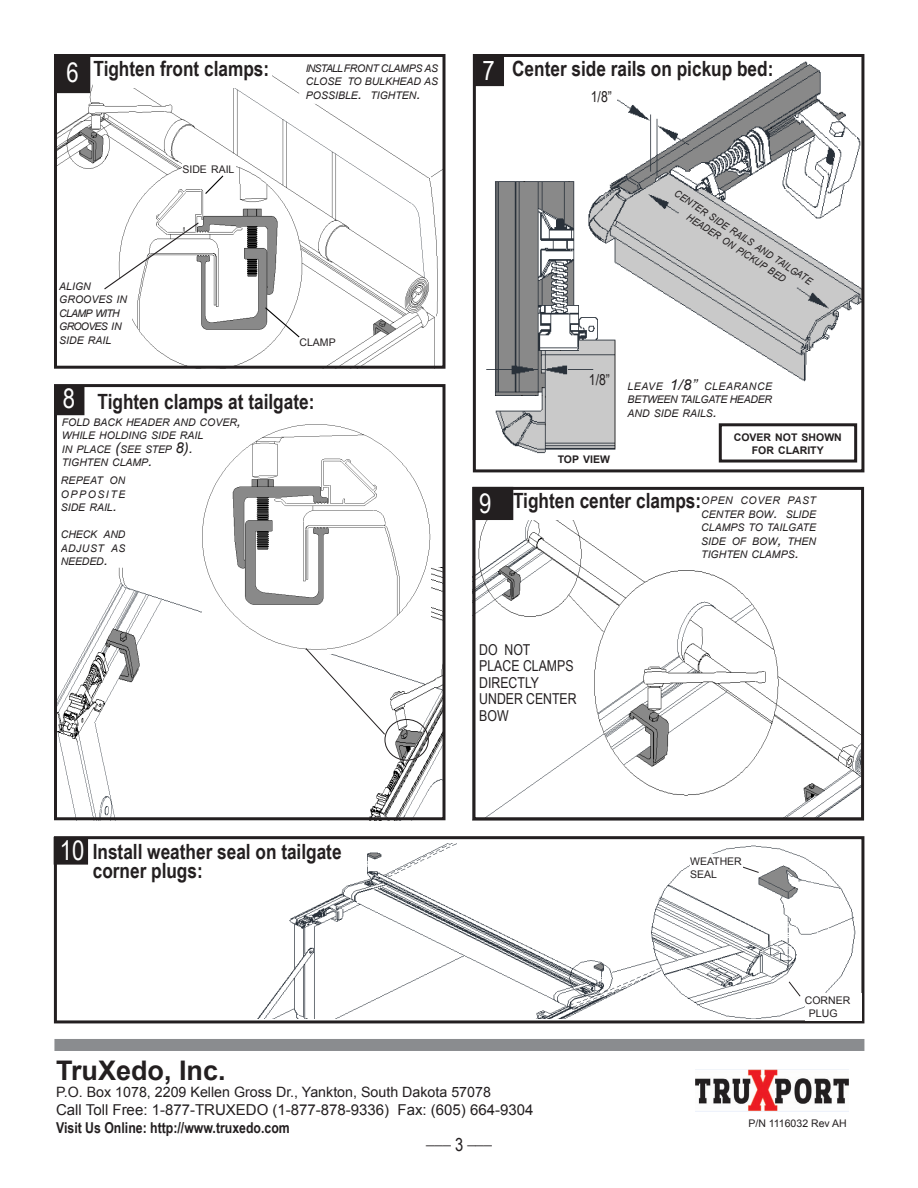
<style>
.page{position:relative;width:918px;height:1188px;background:#fff}
.page>*{position:absolute;margin:0;border:0;box-sizing:border-box;transform-origin:0 0}
.t1{font:700 27px "Arial";color:#231f20}
.Subhead_2{font:27px "Arial Narrow";color:#fff}
.Subhead_2-2{font:700 21px/19.5px "Arial Narrow";color:#231f20}
.Subhead_2-3{font:18px "Arial Narrow";color:#231f20}
.Label{font:15px "Arial";color:#231f20}
.Subhead_2-4{font:15px/16.5px "Arial Narrow";color:#231f20}
.Label-2{font:700 15px "Arial Narrow";color:#231f20}
.t2{font:14.25px "Arial";color:#231f20}
.Subhead_2-5{font:italic 10.5px/13.5px "Arial";color:#231f20;text-align:justify}
.Subhead_2-6{font:10.5px/13.5px "Arial";color:#231f20}
.Subhead_2-7{font:700 10.5px/13.5px "Arial";color:#231f20;text-align:center}
.t3{font:10.5px "Arial";color:#231f20}
.Subhead_2-8{font:italic 9.9px/12.9px "Arial";color:#231f20;text-align:center;scale:.92 1}
.s1{font-size:15px}
</style>
<div class="page">
<div style="left:54px;top:836px;width:810px;height:187px;border:3px solid #231f20"></div>
<img style="left:258px;top:843px;width:598px;height:175px">
<img style="left:58px;top:568px;width:384px;height:248px">
<img style="left:202px;top:424px;width:229px;height:230px">
<img style="left:477px;top:61px;width:383px;height:402px">
<div style="left:473px;top:54px;width:391px;height:418px;border:3px solid #231f20"></div>
<img style="left:476px;top:520px;width:384px;height:296px">
<img style="left:58px;top:66px;width:384px;height:299px">
<div style="left:56px;top:386px;width:28px;height:29px;background:#231f20"></div>
<div style="left:56px;top:55px;width:34px;height:38px;background:#231f20"></div>
<div style="left:476px;top:57px;width:28px;height:29px;background:#231f20"></div>
<div style="left:475px;top:56px;width:29px;height:30px;border:1px solid #231f20"></div>
<div style="left:479px;top:644px;width:98px;height:86px;background:#fff"></div>
<div style="left:54px;top:384px;width:392px;height:436px;border:3px solid #231f20"></div>
<div style="left:472px;top:487px;width:392px;height:333px;border:3px solid #231f20"></div>
<div style="left:557px;top:452px;width:55px;height:13px;background:#fff"></div>
<div style="left:182px;top:162px;width:54px;height:14px;background:#fff"></div>
<svg style="left:204px;top:175px;width:21px;height:20px"></svg>
<svg style="left:264px;top:306px;width:37px;height:33px"></svg>
<div style="left:93px;top:60px;width:179px;height:28px;background:#fff"></div>
<div style="left:59px;top:279px;width:73px;height:70px;background:#fff"></div>
<div style="left:54px;top:54px;width:392px;height:315px;border:3px solid #231f20"></div>
<div style="left:473px;top:487px;width:40px;height:33px;background:#231f20"></div>
<div style="left:719px;top:423px;width:138px;height:40px;border:3px solid #231f20"></div>
<div style="left:54px;top:837px;width:34px;height:27px;background:#231f20"></div>
<div style="left:805px;top:993px;width:56px;height:27px;background:#fff"></div>
<svg style="left:743px;top:860px;width:16px;height:13px"></svg>
<svg style="left:789px;top:981px;width:12px;height:16px"></svg>
<div style="left:690px;top:854px;width:53px;height:27px;background:#fff"></div>
<div style="left:54px;top:1039px;width:810px;height:12px;background:#8a8c8f"></div>
<svg style="left:103px;top:221px;width:97px;height:70px"></svg>
<div style="left:385px;top:719px;width:44px;height:41px;border:1px solid #231f20;border-radius:50%"></div>
<svg style="left:305px;top:648px;width:80px;height:87px"></svg>
<div style="left:300px;top:76px;width:43px;height:28px;background:#fff"></div>
<div style="left:306px;top:61px;width:132px;height:40px;background:#fff"></div>
<img style="left:695px;top:1070px;width:154px;height:41px">
<p class="Subhead_2" style="left:66px;top:53px;width:14px">6</p>
<p class="Subhead_2-2" style="left:93px;top:58px;width:177px">Tighten front clamps:</p>
<p class="Subhead_2-6" style="left:182px;top:163px;width:54px">SIDE RAIL</p>
<p class="Subhead_2-5" style="left:306px;top:62px;width:134px">INSTALLFRONT CLAMPS AS CLOSE TO BULKHEAD AS POSSIBLE<span class="s1">.</span> TIGHTEN<span class="s1">.</span></p>
<p class="Subhead_2-5" style="left:59px;top:279px;width:69px;text-align:left">ALIGN<br>GROOVES IN<br>CLAMP WITH<br>GROOVES IN<br>SIDE RAIL</p>
<p class="Subhead_2-6" style="left:300px;top:336px;width:38px">CLAMP</p>
<p class="Subhead_2" style="left:63px;top:379px;width:14px">8</p>
<p class="Subhead_2-2" style="left:98px;top:391px;width:218px">Tighten clamps at tailgate:</p>
<p class="Subhead_2-5" style="left:62px;top:416px;width:181px">FOLD BACK HEADER AND COVER<span class="s1">,<br></span>WHILE HOLDING SIDE RAIL</p>
<p class="Subhead_2-5" style="left:62px;top:443px;width:133px">IN PLACE <span class="s1">(</span>SEE STEP <span class="s1">8).</span></p>
<p class="Subhead_2-5" style="left:62px;top:456px;width:92px">TIGHTEN CLAMP<span class="s1">.</span></p>
<p class="Subhead_2-5" style="left:61px;top:474px;width:66px">REPEAT ON OPPOSITE SIDE RAIL<span class="s1">.</span></p>
<p class="Subhead_2-5" style="left:61px;top:528px;width:66px">CHECK AND ADJUST AS NEEDED<span class="s1">.</span></p>
<p class="Subhead_2" style="left:483px;top:50px;width:14px">7</p>
<p class="Subhead_2-2" style="left:512px;top:58px;width:263px">Center side rails on pickup bed:</p>
<p class="Subhead_2-4" style="left:591px;top:88px;width:23px">1/8”</p>
<p class="Subhead_2-8" style="left:679px;top:188px;width:179px;rotate:33deg">CENTER SIDE RAILS AND TAILGATE<br>HEADER ON PICKUP BED</p>
<p class="Subhead_2" style="left:479px;top:484px;width:14px">9</p>
<p class="Subhead_2-4" style="left:589px;top:370px;width:23px">1/8”</p>
<p class="Subhead_2-7" style="left:558px;top:453px;width:54px">TOP VIEW</p>
<p class="Subhead_2-5" style="left:628px;top:380px;width:146px">LEAVE <span class="s1">1/8”</span> CLEARANCE BETWEEN TAILGATE HEADER AND SIDE RAILS<span class="s1">.</span></p>
<p class="Subhead_2-7" style="left:734px;top:430px;width:110px">COVER NOT SHOWN<br>FOR CLARITY</p>
<p class="Subhead_2-2" style="left:513px;top:489px;width:190px">Tighten center clamps:</p>
<p class="Subhead_2-5" style="left:701px;top:494px;width:116px">OPEN COVER PAST CENTER BOW<span class="s1">.</span> SLIDE CLAMPS TO TAILGATE SIDE OF BOW<span class="s1">,</span> THEN TIGHTEN CLAMPS<span class="s1">.</span></p>
<p class="Subhead_2-4" style="left:479px;top:641px;width:99px">DO NOT<br>PLACE CLAMPS<br>DIRECTLY<br>UNDER CENTER<br>BOW</p>
<p class="Subhead_2" style="left:60px;top:831px;width:26px">10</p>
<p class="Subhead_2-2" style="left:93px;top:840px;width:250px">Install weather seal on tailgate corner plugs:</p>
<p class="Subhead_2-6" style="left:690px;top:854px;width:53px">WEATHER<br>SEAL</p>
<p class="Subhead_2-6" style="left:805px;top:994px;width:47px">CORNER</p>
<p class="Subhead_2-6" style="left:809px;top:1007px;width:30px">PLUG</p>
<p class="t1" style="left:56px;top:1052px;width:171px">TruXedo, Inc.</p>
<p class="t2" style="left:56px;top:1082px;width:436px">P.O. Box 1078, 2209 Kellen Gross Dr., Yankton, South Dakota 57078</p>
<p class="Label" style="left:56px;top:1100px;width:479px">Call Toll Free: 1-877-TRUXEDO (1-877-878-9336) Fax: (605) 664-9304</p>
<p class="Label-2" style="left:56px;top:1116px;width:235px">Visit Us Online: http://www.truxedo.com</p>
<p class="Subhead_2-3" style="left:426px;top:1124px;width:67px">___ 3 ___</p>
<p class="t3" style="left:748px;top:1116px;width:100px">P/N 1116032 Rev AH</p>
</div>
